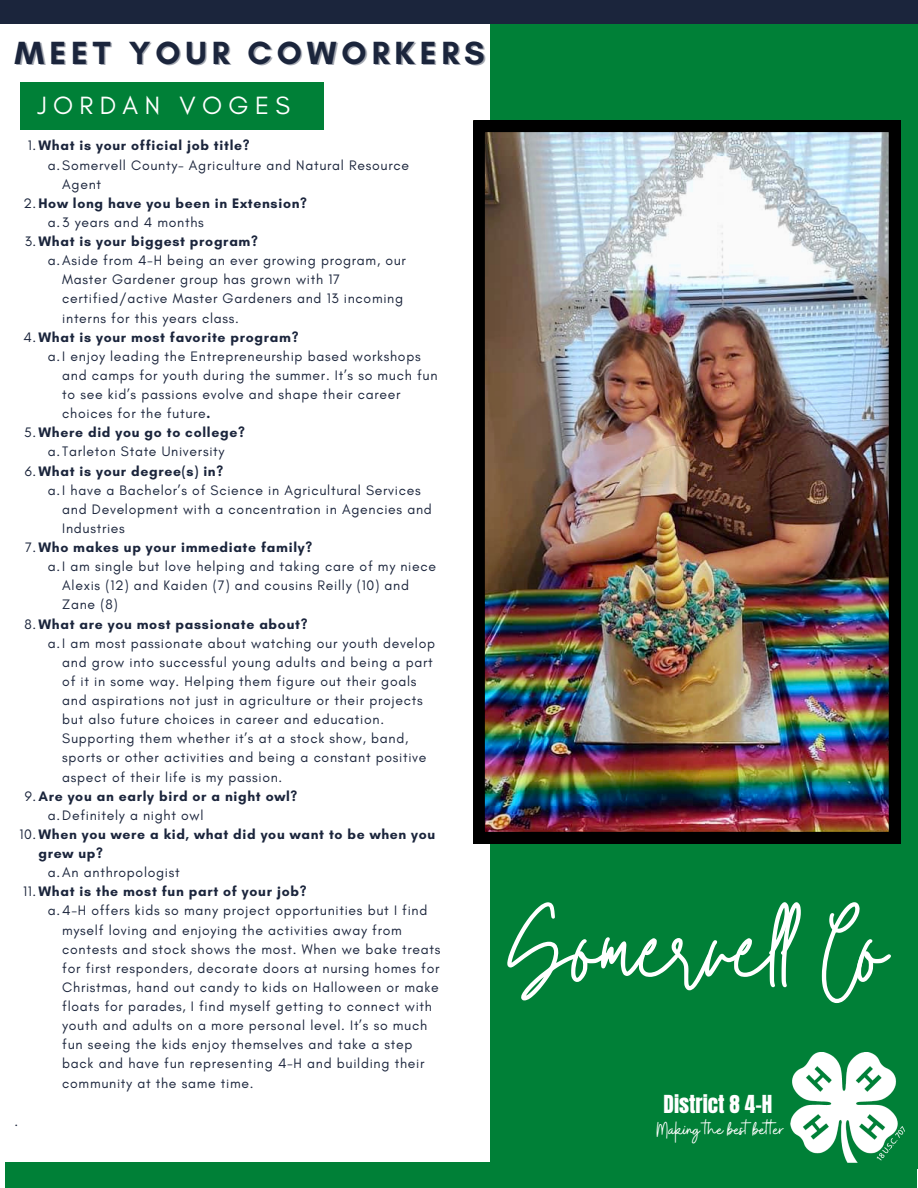
<style>
.page{position:relative;width:918px;height:1188px;background:#fff}
.page>*{position:absolute;margin:0;border:0;box-sizing:border-box;transform-origin:0 0}
.t1{font:93.75px "Twister";color:#fff}
.t2{font:700 32.7px "Glacial Indifference";letter-spacing:.15em;color:#1b253c}
.t3{font:25.5px "Glacial Indifference";letter-spacing:.25em;color:#fff}
.t4{font:21.15px "Buffalo";color:#fff}
.t5{font:21.15px "Anton";color:#fff}
.t6{font:13.95px "Glacial Indifference";letter-spacing:.05em;color:#1b253c}
.t7{font:700 13.95px "Glacial Indifference";letter-spacing:.05em;color:#1b253c}
.s1{font-weight:400}
.s2{font-weight:700}
</style>
<div class="page">
<div style="left:490px;top:19px;width:428px;height:1150px;background:#008037"></div>
<div style="left:0;top:0;width:917px;height:24px;background:#1b253c"></div>
<div style="left:5px;top:1162px;width:911px;height:26px;background:#008037"></div>
<img style="left:474px;top:121px;width:426px;height:722px">
<div style="left:20px;top:82px;width:304px;height:48px;background:#008037"></div>
<img style="left:790px;top:1052px;width:114px;height:110px">
<h2 class="t2" style="left:15px;top:33px;width:472px">MEET YOUR COWORKERS</h2>
<h3 class="t3" style="left:37px;top:90px;width:254px">JORDAN VOGES</h3>
<p class="t7" style="left:28px;top:137px;width:223px"><span class="s1">1.</span>What is your official job title?</p>
<p class="t6" style="left:48px;top:156px;width:363px">a.Somervell County- Agriculture and Natural Resource</p>
<p class="t6" style="left:62px;top:175px;width:40px">Agent</p>
<p class="t7" style="left:23px;top:195px;width:285px"><span class="s1">2.</span>How long have you been in Extension?</p>
<p class="t6" style="left:48px;top:214px;width:158px">a.3 years and 4 months</p>
<p class="t7" style="left:25px;top:233px;width:235px"><span class="s1">3.</span>What is your biggest program?</p>
<p class="t6" style="left:48px;top:252px;width:360px">a.Aside from 4-H being an ever growing program, our</p>
<p class="t6" style="left:62px;top:271px;width:279px">Master Gardener group has grown with 17</p>
<p class="t6" style="left:62px;top:290px;width:342px">certified/active Master Gardeners and 13 incoming</p>
<p class="t6" style="left:62px;top:309px;width:178px">interns for this years class.</p>
<p class="t7" style="left:23px;top:328px;width:277px"><span class="s1">4.</span>What is your most favorite program?</p>
<p class="t6" style="left:48px;top:348px;width:374px">a.I enjoy leading the Entrepreneurship based workshops</p>
<p class="t6" style="left:62px;top:367px;width:377px">and camps for youth during the summer. It’s so much fun</p>
<p class="t6" style="left:62px;top:386px;width:340px">to see kid’s passions evolve and shape their career</p>
<p class="t6" style="left:62px;top:405px;width:150px">choices for the future<span class="s2">.</span></p>
<p class="t7" style="left:24px;top:424px;width:222px"><span class="s1">5.</span>Where did you go to college?</p>
<p class="t6" style="left:48px;top:443px;width:178px">a.Tarleton State University</p>
<p class="t7" style="left:25px;top:462px;width:200px"><span class="s1">6.</span>What is your degree(s) in?</p>
<p class="t6" style="left:48px;top:481px;width:374px">a.I have a Bachelor’s of Science in Agricultural Services</p>
<p class="t6" style="left:62px;top:501px;width:371px">and Development with a concentration in Agencies and</p>
<p class="t6" style="left:62px;top:520px;width:64px">Industries</p>
<p class="t7" style="left:25px;top:539px;width:289px"><span class="s1">7.</span>Who makes up your immediate family?</p>
<p class="t6" style="left:48px;top:558px;width:390px">a.I am single but love helping and taking care of my niece</p>
<p class="t6" style="left:62px;top:577px;width:348px">Alexis (12) and Kaiden (7) and cousins Reilly (10) and</p>
<p class="t6" style="left:62px;top:596px;width:57px">Zane (8)</p>
<p class="t7" style="left:25px;top:615px;width:285px"><span class="s1">8.</span>What are you most passionate about?</p>
<p class="t6" style="left:48px;top:634px;width:389px">a.I am most passionate about watching our youth develop</p>
<p class="t6" style="left:62px;top:654px;width:372px">and grow into successful young adults and being a part</p>
<p class="t6" style="left:62px;top:673px;width:356px">of it in some way. Helping them figure out their goals</p>
<p class="t6" style="left:62px;top:692px;width:362px">and aspirations not just in agriculture or their projects</p>
<p class="t6" style="left:62px;top:711px;width:323px">but also future choices in career and education.</p>
<p class="t6" style="left:62px;top:730px;width:348px">Supporting them whether it’s at a stock show, band,</p>
<p class="t6" style="left:62px;top:749px;width:366px">sports or other activities and being a constant positive</p>
<p class="t6" style="left:62px;top:768px;width:222px">aspect of their life is my passion.</p>
<p class="t7" style="left:25px;top:787px;width:274px"><span class="s1">9.</span>Are you an early bird or a night owl?</p>
<p class="t6" style="left:48px;top:807px;width:157px">a.Definitely a night owl</p>
<p class="t7" style="left:19px;top:826px;width:418px"><span class="s1">10.</span>When you were a kid, what did you want to be when you</p>
<p class="t7" style="left:38px;top:845px;width:66px">grew up?</p>
<p class="t6" style="left:48px;top:864px;width:134px">a.An anthropologist</p>
<p class="t7" style="left:23px;top:883px;width:285px"><span class="s1">11.</span>What is the most fun part of your job?</p>
<p class="t6" style="left:48px;top:902px;width:381px">a.4-H offers kids so many project opportunities but I find</p>
<p class="t6" style="left:62px;top:921px;width:341px">myself loving and enjoying the activities away from</p>
<p class="t6" style="left:62px;top:940px;width:380px">contests and stock shows the most. When we bake treats</p>
<p class="t6" style="left:62px;top:960px;width:379px">for first responders, decorate doors at nursing homes for</p>
<p class="t6" style="left:62px;top:979px;width:378px">Christmas, hand out candy to kids on Halloween or make</p>
<p class="t6" style="left:62px;top:998px;width:371px">floats for parades, I find myself getting to connect with</p>
<p class="t6" style="left:62px;top:1017px;width:366px">youth and adults on a more personal level. It’s so much</p>
<p class="t6" style="left:62px;top:1036px;width:352px">fun seeing the kids enjoy themselves and take a step</p>
<p class="t6" style="left:62px;top:1055px;width:364px">back and have fun representing 4-H and building their</p>
<p class="t6" style="left:62px;top:1074px;width:193px">community at the same time.</p>
<p class="t6" style="left:15px;top:1113px;width:5px">.</p>
<h1 class="t1" style="left:504px;top:883px;width:386px">Somervell Co</h1>
<h3 class="t5" style="left:664px;top:1089px;width:110px">District 8 4-H</h3>
<h3 class="t4" style="left:657px;top:1116px;width:129px">Making the best bet er</h3>
</div>
